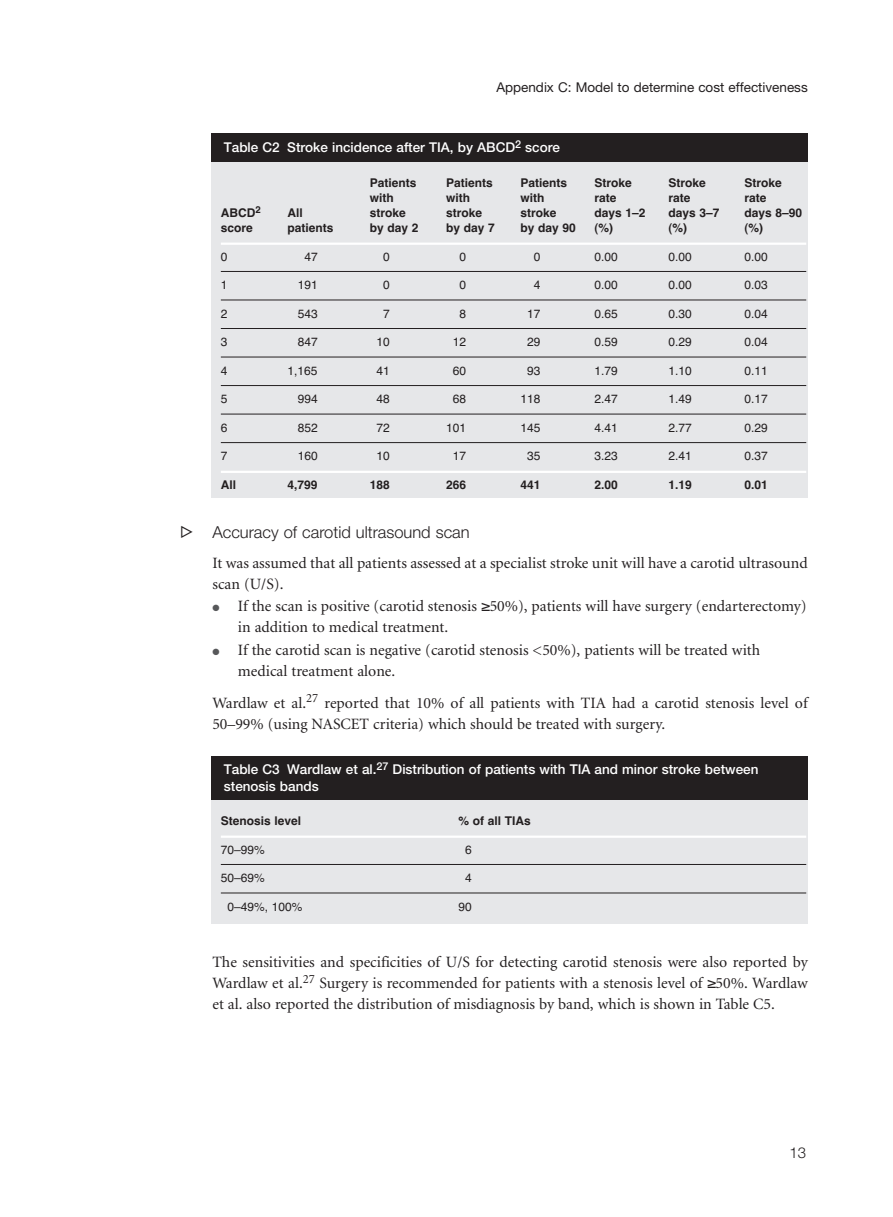
<style>
.page{position:relative;width:893px;height:1217px;background:#fff}
.page>*{position:absolute;margin:0;border:0;box-sizing:border-box;transform-origin:0 0}
.t1{font:300 16.5px "Helvetica Neue";color:#231f20}
.t2{font:15.75px/21px "Minion";color:#231f20}
.t3{font:300 15px "Helvetica Neue";color:#231f20}
.t4{font:500 13.5px/16.5px "Helvetica Neue";color:#fff}
.t5{font:13.5px "Helvetica Neue";color:#231f20}
.t6{font:700 12px "Helvetica";color:#231f20}
.t7{font:12px "Helvetica";color:#231f20}
.s1{color:#57585a}
.s2{font-family:"Helvetica"}
</style>
<div class="page">
<div style="left:211px;top:162px;width:597px;height:336px;background:#e6e7e9"></div>
<hr style="left:221px;top:242px;width:585px;height:3px;background:#fff">
<hr style="left:221px;top:271px;width:585px;height:1px;background:#231f20">
<hr style="left:221px;top:299px;width:585px;height:1px;background:#231f20">
<hr style="left:221px;top:328px;width:585px;height:1px;background:#231f20">
<hr style="left:221px;top:356px;width:585px;height:1px;background:#231f20">
<hr style="left:221px;top:385px;width:585px;height:1px;background:#231f20">
<hr style="left:221px;top:413px;width:585px;height:1px;background:#231f20">
<hr style="left:221px;top:442px;width:585px;height:1px;background:#231f20">
<hr style="left:221px;top:470px;width:585px;height:3px;background:#fff">
<div style="left:211px;top:133px;width:597px;height:29px;background:#231f20"></div>
<div style="left:211px;top:799px;width:597px;height:124px;background:#e6e7e9"></div>
<hr style="left:221px;top:835px;width:585px;height:2px;background:#fff">
<hr style="left:221px;top:863px;width:585px;height:1px;background:#231f20">
<hr style="left:221px;top:892px;width:585px;height:1px;background:#231f20">
<div style="left:211px;top:755px;width:597px;height:44px;background:#231f20"></div>
<p class="t5" style="left:496px;top:82px;width:313px">Appendix C: Model to determine cost effectiveness</p>
<p class="t4" style="left:224px;top:140px;width:338px">Table C2 Stroke incidence after TIA, by ABCD<sup>2</sup> score</p>
<p class="t6" style="left:370px;top:178px;width:48px">Patients</p>
<p class="t6" style="left:446px;top:178px;width:48px">Patients</p>
<p class="t6" style="left:520px;top:178px;width:48px">Patients</p>
<p class="t6" style="left:594px;top:178px;width:39px">Stroke</p>
<p class="t6" style="left:668px;top:178px;width:39px">Stroke</p>
<p class="t6" style="left:744px;top:178px;width:39px">Stroke</p>
<p class="t6" style="left:370px;top:193px;width:25px">with</p>
<p class="t6" style="left:446px;top:193px;width:25px">with</p>
<p class="t6" style="left:520px;top:193px;width:25px">with</p>
<p class="t6" style="left:594px;top:193px;width:24px">rate</p>
<p class="t6" style="left:668px;top:193px;width:24px">rate</p>
<p class="t6" style="left:744px;top:193px;width:24px">rate</p>
<p class="t6" style="left:221px;top:208px;width:41px">ABCD<sup>2</sup></p>
<p class="t6" style="left:287px;top:208px;width:17px">All</p>
<p class="t6" style="left:370px;top:208px;width:37px">stroke</p>
<p class="t6" style="left:446px;top:208px;width:37px">stroke</p>
<p class="t6" style="left:520px;top:208px;width:37px">stroke</p>
<p class="t6" style="left:594px;top:208px;width:53px">days 1–2</p>
<p class="t6" style="left:668px;top:208px;width:53px">days 3–7</p>
<p class="t6" style="left:744px;top:208px;width:59px">days 8–90</p>
<p class="t6" style="left:221px;top:223px;width:34px">score</p>
<p class="t6" style="left:287px;top:223px;width:47px">patients</p>
<p class="t6" style="left:370px;top:223px;width:50px">by day 2</p>
<p class="t6" style="left:446px;top:223px;width:50px">by day 7</p>
<p class="t6" style="left:520px;top:223px;width:57px">by day 90</p>
<p class="t6" style="left:594px;top:223px;width:20px">(%)</p>
<p class="t6" style="left:668px;top:223px;width:20px">(%)</p>
<p class="t6" style="left:744px;top:223px;width:20px">(%)</p>
<p class="t7" style="left:221px;top:252px;width:8px">0</p>
<p class="t7" style="left:304px;top:252px;width:15px">47</p>
<p class="t7" style="left:383px;top:252px;width:8px">0</p>
<p class="t7" style="left:460px;top:252px;width:8px">0</p>
<p class="t7" style="left:534px;top:252px;width:8px">0</p>
<p class="t7" style="left:594px;top:252px;width:25px">0.00</p>
<p class="t7" style="left:668px;top:252px;width:25px">0.00</p>
<p class="t7" style="left:744px;top:252px;width:25px">0.00</p>
<p class="t7" style="left:221px;top:280px;width:8px">1</p>
<p class="t7" style="left:298px;top:280px;width:22px">191</p>
<p class="t7" style="left:383px;top:280px;width:8px">0</p>
<p class="t7" style="left:460px;top:280px;width:8px">0</p>
<p class="t7" style="left:534px;top:280px;width:8px">4</p>
<p class="t7" style="left:594px;top:280px;width:25px">0.00</p>
<p class="t7" style="left:668px;top:280px;width:25px">0.00</p>
<p class="t7" style="left:744px;top:280px;width:25px">0.03</p>
<p class="t7" style="left:221px;top:309px;width:8px">2</p>
<p class="t7" style="left:298px;top:309px;width:22px">543</p>
<p class="t7" style="left:383px;top:309px;width:8px">7</p>
<p class="t7" style="left:460px;top:309px;width:8px">8</p>
<p class="t7" style="left:527px;top:309px;width:15px">17</p>
<p class="t7" style="left:594px;top:309px;width:25px">0.65</p>
<p class="t7" style="left:668px;top:309px;width:25px">0.30</p>
<p class="t7" style="left:744px;top:309px;width:25px">0.04</p>
<p class="t7" style="left:221px;top:337px;width:8px">3</p>
<p class="t7" style="left:298px;top:337px;width:22px">847</p>
<p class="t7" style="left:376px;top:337px;width:15px">10</p>
<p class="t7" style="left:453px;top:337px;width:15px">12</p>
<p class="t7" style="left:527px;top:337px;width:15px">29</p>
<p class="t7" style="left:594px;top:337px;width:25px">0.59</p>
<p class="t7" style="left:668px;top:337px;width:25px">0.29</p>
<p class="t7" style="left:744px;top:337px;width:25px">0.04</p>
<p class="t7" style="left:221px;top:366px;width:8px">4</p>
<p class="t7" style="left:287px;top:366px;width:32px">1,165</p>
<p class="t7" style="left:376px;top:366px;width:15px">41</p>
<p class="t7" style="left:453px;top:366px;width:15px">60</p>
<p class="t7" style="left:527px;top:366px;width:15px">93</p>
<p class="t7" style="left:594px;top:366px;width:25px">1.79</p>
<p class="t7" style="left:668px;top:366px;width:25px">1.10</p>
<p class="t7" style="left:744px;top:366px;width:25px">0.11</p>
<p class="t7" style="left:221px;top:394px;width:8px">5</p>
<p class="t7" style="left:298px;top:394px;width:22px">994</p>
<p class="t7" style="left:376px;top:394px;width:15px">48</p>
<p class="t7" style="left:453px;top:394px;width:15px">68</p>
<p class="t7" style="left:520px;top:394px;width:22px">118</p>
<p class="t7" style="left:594px;top:394px;width:25px">2.47</p>
<p class="t7" style="left:668px;top:394px;width:25px">1.49</p>
<p class="t7" style="left:744px;top:394px;width:25px">0.17</p>
<p class="t7" style="left:221px;top:423px;width:8px">6</p>
<p class="t7" style="left:298px;top:423px;width:22px">852</p>
<p class="t7" style="left:376px;top:423px;width:15px">72</p>
<p class="t7" style="left:446px;top:423px;width:22px">101</p>
<p class="t7" style="left:520px;top:423px;width:22px">145</p>
<p class="t7" style="left:594px;top:423px;width:25px">4.41</p>
<p class="t7" style="left:668px;top:423px;width:25px">2.77</p>
<p class="t7" style="left:744px;top:423px;width:25px">0.29</p>
<p class="t7" style="left:221px;top:451px;width:8px">7</p>
<p class="t7" style="left:298px;top:451px;width:22px">160</p>
<p class="t7" style="left:376px;top:451px;width:15px">10</p>
<p class="t7" style="left:453px;top:451px;width:15px">17</p>
<p class="t7" style="left:527px;top:451px;width:15px">35</p>
<p class="t7" style="left:594px;top:451px;width:25px">3.23</p>
<p class="t7" style="left:668px;top:451px;width:25px">2.41</p>
<p class="t7" style="left:744px;top:451px;width:25px">0.37</p>
<p class="t6" style="left:221px;top:480px;width:17px">All</p>
<p class="t6" style="left:287px;top:480px;width:32px">4,799</p>
<p class="t6" style="left:370px;top:480px;width:22px">188</p>
<p class="t6" style="left:446px;top:480px;width:22px">266</p>
<p class="t6" style="left:520px;top:480px;width:22px">441</p>
<p class="t6" style="left:594px;top:480px;width:25px">2.00</p>
<p class="t6" style="left:668px;top:480px;width:25px">1.19</p>
<p class="t6" style="left:744px;top:480px;width:25px">0.01</p>
<p class="t1" style="left:178px;top:526px;width:293px">▲ Accuracy of carotid ultrasound scan</p>
<p class="t2" style="left:212px;top:553px;width:597px">It was assumed that all patients assessed at a specialist stroke unit will have a carotid ultrasound scan (U/S).</p>
<p class="t2" style="left:238px;top:597px;width:570px;text-indent:-26px"><span class="s1">●</span> If the scan is positive (carotid stenosis <span class="s2">≥</span>50%), patients will have surgery (endarterectomy) in addition to medical treatment.</p>
<p class="t2" style="left:238px;top:640px;width:524px;text-indent:-26px"><span class="s1">●</span> If the carotid scan is negative (carotid stenosis &lt;50%), patients will be treated with medical treatment alone.</p>
<p class="t2" style="left:212px;top:693px;width:597px">Wardlaw et al.<sup>27</sup> reported that 10% of all patients with TIA had a carotid stenosis level of<br>50–99% (using NASCET criteria) which should be treated with surgery.</p>
<p class="t4" style="left:224px;top:762px;width:536px">Table C3 Wardlaw et al.<sup>27</sup> Distribution of patients with TIA and minor stroke between stenosis bands</p>
<p class="t6" style="left:221px;top:816px;width:82px">Stenosis level</p>
<p class="t6" style="left:458px;top:816px;width:74px">% of all TIAs</p>
<p class="t7" style="left:221px;top:844px;width:46px">70–99%</p>
<p class="t7" style="left:465px;top:844px;width:8px">6</p>
<p class="t7" style="left:221px;top:873px;width:46px">50–69%</p>
<p class="t7" style="left:465px;top:873px;width:8px">4</p>
<p class="t7" style="left:228px;top:901px;width:77px">0–49%, 100%</p>
<p class="t7" style="left:458px;top:901px;width:15px">90</p>
<p class="t2" style="left:212px;top:952px;width:597px;text-align:justify">The sensitivities and specificities of U/S for detecting carotid stenosis were also reported by Wardlaw et al.<sup>27</sup> Surgery is recommended for patients with a stenosis level of <span class="s2">≥</span>50%. Wardlaw et al. also reported the distribution of misdiagnosis by band, which is shown in Table C5.</p>
<p class="t3" style="left:789px;top:1146px;width:18px">13</p>
</div>
